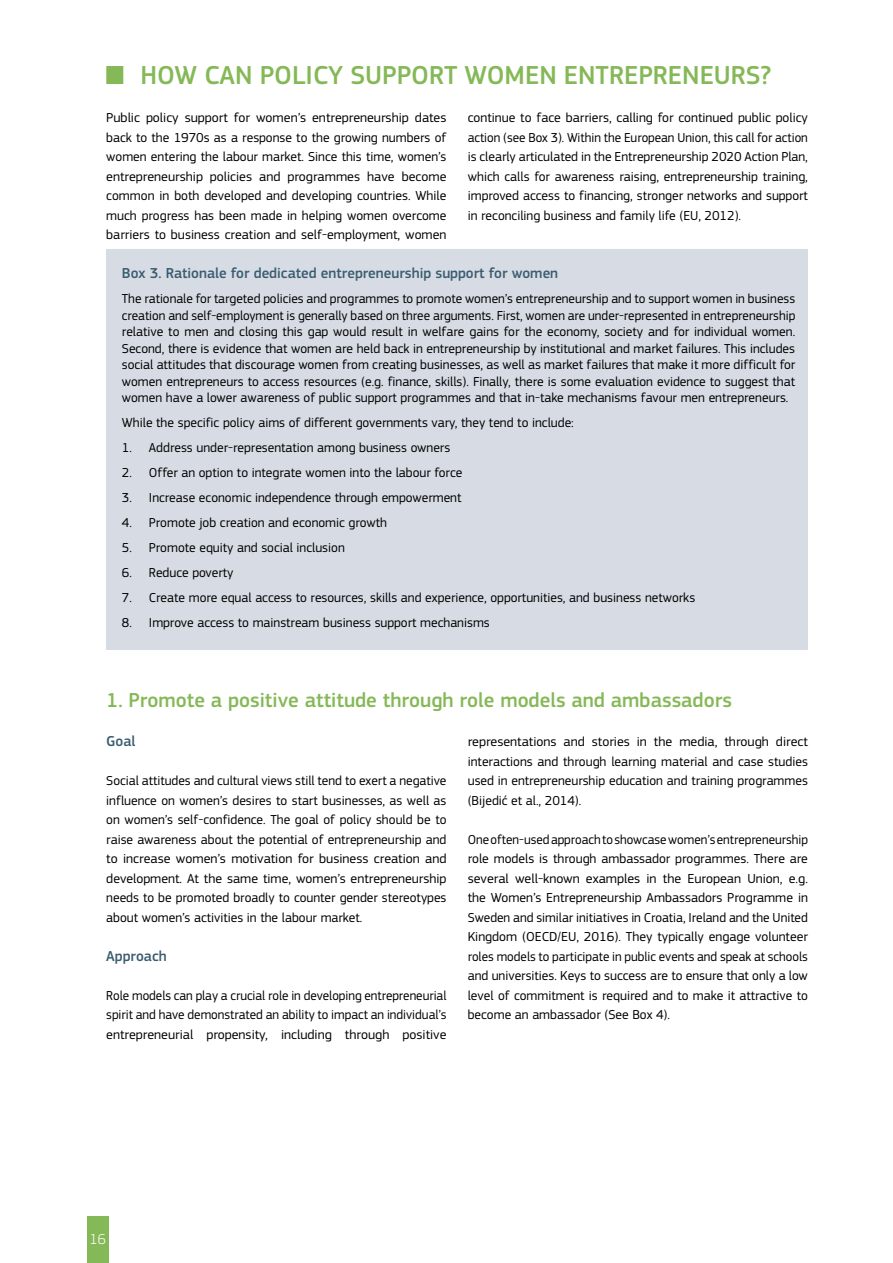
<style>
.page{position:relative;width:893px;height:1263px;background:#fff}
.page>*{position:absolute;margin:0;border:0;box-sizing:border-box;transform-origin:0 0}
.t1{font:500 27px "EC Square Sans Pro";color:#85b856}
.t2{font:500 21px "EC Square Sans Pro";color:#85b856}
.Body{font:500 15px "EC Square Sans Pro";color:#3b5d71}
.t3{font:300 15px "EC Square Sans Pro";color:#fff}
.Body-2{font:13.5px/19.5px "EC Square Sans Pro";color:#000;text-align:justify}
.Box_Bullet_List{font:13.5px/16.5px "EC Square Sans Pro";color:#000;text-align:justify}
</style>
<div class="page">
<div style="left:87px;top:1216px;width:21px;height:47px;background:#85b856"></div>
<div style="left:106px;top:66px;width:17px;height:18px;background:#85b856"></div>
<div style="left:106px;top:249px;width:702px;height:401px;background:#d7dce4"></div>
<h1 class="t1" style="left:141px;top:59px;width:632px">HOW CAN POLICY SUPPORT WOMEN ENTREPRENEURS?</h1>
<p class="Body-2" style="left:106px;top:108px;width:342px">Public policy support for women’s entrepreneurship dates back to the 1970s as a response to the growing numbers of women entering the labour market. Since this time, women’s entrepreneurship policies and programmes have become common in both developed and developing countries. While much progress has been made in helping women overcome barriers to business creation and self-employment, women</p>
<p class="Body-2" style="left:468px;top:108px;width:342px">continue to face barriers, calling for continued public policy action (see Box 3). Within the European Union, this call for action is clearly articulated in the Entrepreneurship 2020 Action Plan, which calls for awareness raising, entrepreneurship training, improved access to financing, stronger networks and support in reconciling business and family life (EU, 2012).</p>
<p class="Body" style="left:122px;top:265px;width:438px">Box 3. Rationale for dedicated entrepreneurship support for women</p>
<p class="Box_Bullet_List" style="left:122px;top:291px;width:675px">The rationale for targeted policies and programmes to promote women’s entrepreneurship and to support women in business creation and self-employment is generally based on three arguments. First, women are under-represented in entrepreneurship relative to men and closing this gap would result in welfare gains for the economy, society and for individual women.<br>Second, there is evidence that women are held back in entrepreneurship by institutional and market failures. This includes social attitudes that discourage women from creating businesses, as well as market failures that make it more difficult for women entrepreneurs to access resources (e.g. finance, skills). Finally, there is some evaluation evidence to suggest that women have a lower awareness of public support programmes and that in-take mechanisms favour men entrepreneurs.</p>
<p class="Box_Bullet_List" style="left:122px;top:415px;width:453px">While the specific policy aims of different governments vary, they tend to include:</p>
<p class="Box_Bullet_List" style="left:122px;top:440px;width:330px">1. Address under-representation among business owners</p>
<p class="Box_Bullet_List" style="left:122px;top:465px;width:342px">2. Offer an option to integrate women into the labour force</p>
<p class="Box_Bullet_List" style="left:122px;top:490px;width:341px">3. Increase economic independence through empowerment</p>
<p class="Box_Bullet_List" style="left:122px;top:515px;width:267px">4. Promote job creation and economic growth</p>
<p class="Box_Bullet_List" style="left:122px;top:540px;width:224px">5. Promote equity and social inclusion</p>
<p class="Box_Bullet_List" style="left:122px;top:565px;width:113px">6. Reduce poverty</p>
<p class="Box_Bullet_List" style="left:122px;top:590px;width:575px">7. Create more equal access to resources, skills and experience, opportunities, and business networks</p>
<p class="Box_Bullet_List" style="left:122px;top:615px;width:369px">8. Improve access to mainstream business support mechanisms</p>
<h2 class="t2" style="left:106px;top:688px;width:627px">1. Promote a positive attitude through role models and ambassadors</h2>
<p class="Body" style="left:106px;top:733px;width:31px">Goal</p>
<p class="Body-2" style="left:106px;top:771px;width:342px">Social attitudes and cultural views still tend to exert a negative influence on women’s desires to start businesses, as well as on women’s self-confidence. The goal of policy should be to raise awareness about the potential of entrepreneurship and to increase women’s motivation for business creation and development. At the same time, women’s entrepreneurship needs to be promoted broadly to counter gender stereotypes about women’s activities in the labour market.</p>
<p class="Body" style="left:106px;top:947px;width:62px">Approach</p>
<p class="Body-2" style="left:106px;top:986px;width:342px">Role models can play a crucial role in developing entrepreneurial spirit and have demonstrated an ability to impact an individual’s entrepreneurial propensity, including through positive</p>
<p class="Body-2" style="left:468px;top:732px;width:342px">representations and stories in the media, through direct interactions and through learning material and case studies used in entrepreneurship education and training programmes (Bijedić et al., 2014).</p>
<p class="Body-2" style="left:468px;top:830px;width:342px">One often-used approach to showcase women’s entrepreneurship role models is through ambassador programmes. There are several well-known examples in the European Union, e.g. the Women’s Entrepreneurship Ambassadors Programme in Sweden and similar initiatives in Croatia, Ireland and the United Kingdom (OECD/EU, 2016). They typically engage volunteer roles models to participate in public events and speak at schools and universities. Keys to success are to ensure that only a low level of commitment is required and to make it attractive to become an ambassador (See Box 4).</p>
<p class="t3" style="left:90px;top:1231px;width:18px">16</p>
</div>
